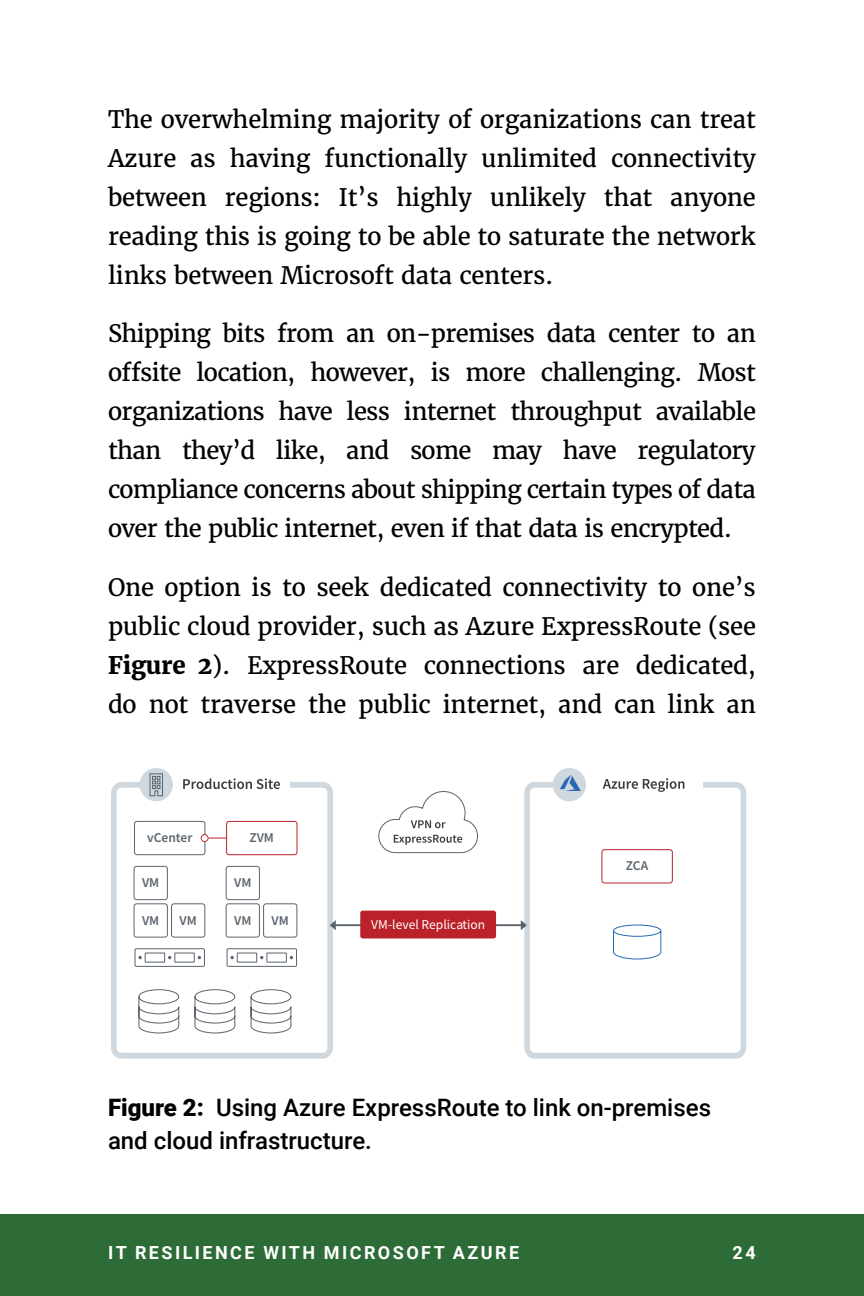
<style>
.page{position:relative;width:864px;height:1296px;background:#fff}
.page>*{position:absolute;margin:0;border:0;box-sizing:border-box;transform-origin:0 0}
.t1{font:24px/39px "Merriweather";letter-spacing:-.01em;color:#000;text-align:justify}
.t2{font:500 24px/33px "Roboto";color:#000}
.t3{font:700 18px "Roboto";letter-spacing:.135em;color:#fff}
.t4{font:600 13.5px "Source Sans Pro";color:#5a636c}
.t5{font:13.5px "Source Sans Pro";color:#fff}
.s1{font-weight:900}
</style>
<div class="page">
<div style="left:0;top:1215px;width:864px;height:81px;background:#2d6c36"></div>
<svg style="left:111px;top:779px;width:635px;height:279px"></svg>
<div style="left:173px;top:776px;width:117px;height:22px;background:#fff"></div>
<svg style="left:183px;top:778px;width:97px;height:11px"></svg>
<div style="left:140px;top:768px;width:33px;height:33px;background:#d0d8df;border-radius:50%"></div>
<svg style="left:149px;top:773px;width:14px;height:24px"></svg>
<div style="left:601px;top:849px;width:72px;height:34px;border:1px solid #ba2129;border-radius:3px"></div>
<svg style="left:613px;top:924px;width:49px;height:36px"></svg>
<div style="left:585px;top:775px;width:118px;height:23px;background:#fff"></div>
<svg style="left:603px;top:778px;width:81px;height:14px"></svg>
<div style="left:553px;top:768px;width:33px;height:33px;background:#d0d8df;border-radius:50%"></div>
<svg style="left:560px;top:775px;width:21px;height:16px"></svg>
<svg style="left:378px;top:788px;width:100px;height:66px"></svg>
<hr style="left:335px;top:924px;width:186px;height:2px;background:#5a636c">
<svg style="left:330px;top:920px;width:6px;height:10px"></svg>
<svg style="left:521px;top:920px;width:6px;height:10px"></svg>
<div style="left:360px;top:911px;width:136px;height:27px;background:#ba2129;border-radius:3px"></div>
<p class="t1" style="left:108px;top:99px;width:649px">The overwhelming majority of organizations can treat Azure as having functionally unlimited connectivity between regions: It’s highly unlikely that anyone reading this is going to be able to saturate the network links between Microsoft data centers.</p>
<p class="t1" style="left:108px;top:314px;width:650px">Shipping bits from an on-premises data center to an offsite location, however, is more challenging. Most organizations have less internet throughput available than they’d like, and some may have regulatory compliance concerns about shipping certain types of data over the public internet, even if that data is encrypted.</p>
<p class="t1" style="left:108px;top:567px;width:649px">One option is to seek dedicated connectivity to one’s public cloud provider, such as Azure ExpressRoute (see <span class="s1">Figure 2</span>). ExpressRoute connections are dedicated, do not traverse the public internet, and can link an</p>
<p class="t4" style="left:147px;top:830px;width:47px">vCenter</p>
<p class="t4" style="left:142px;top:875px;width:19px">VM</p>
<p class="t4" style="left:142px;top:912px;width:19px">VM</p>
<p class="t4" style="left:180px;top:912px;width:19px">VM</p>
<p class="t4" style="left:250px;top:830px;width:26px">ZVM</p>
<p class="t4" style="left:234px;top:875px;width:19px">VM</p>
<p class="t4" style="left:234px;top:912px;width:19px">VM</p>
<p class="t4" style="left:272px;top:912px;width:19px">VM</p>
<p class="t5" style="left:371px;top:920px;width:115px">VM-level Replication</p>
<p class="t4" style="left:626px;top:858px;width:24px">ZCA</p>
<p class="t2" style="left:108px;top:1090px;width:605px"><span class="s1">Figure 2:</span> Using Azure ExpressRoute to link on-premises and cloud infrastructure.</p>
<p class="t3" style="left:108px;top:1239px;width:412px">IT RESILIENCE WITH MICROSOFT AZURE</p>
<p class="t3" style="left:733px;top:1239px;width:25px">24</p>
</div>
